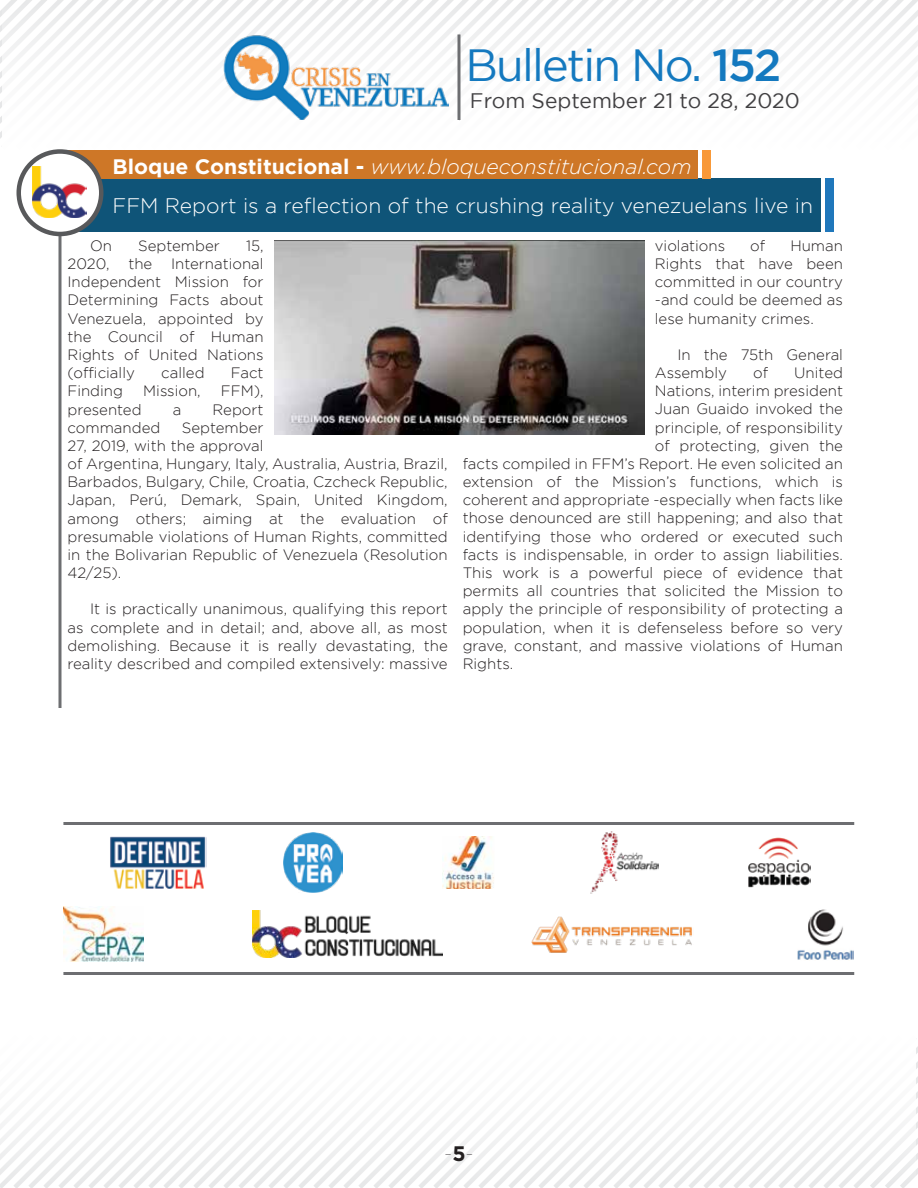
<style>
.page{position:relative;width:918px;height:1188px;background:#fff}
.page>*{position:absolute;margin:0;border:0;box-sizing:border-box;transform-origin:0 0}
.t1{font:45px "Gotham";letter-spacing:-.04em;color:#1479bf}
.t2{font:300 21px "Gotham";color:#fff}
.t3{font:italic 300 21px "Gotham";color:#fff}
.t4{font:21px "Gotham";color:#414042}
.t5{font:100 21px "Gotham";color:#231f20}
.t6{font:300 15px/18.1px "Gotham";color:#231f20;text-align:justify}
.s1{font-weight:500}
.s2{font-weight:700;font-style:normal}
.s3{font-weight:700}
</style>
<div class="page">
<div style="left:2px;top:0;width:916px;height:176px;background:linear-gradient(to bottom,#f6f7f7,#fff)"></div>
<img style="left:222px;top:34px;width:226px;height:86px">
<hr style="left:458px;top:34px;width:2px;height:86px;background:#6d6e71">
<div style="left:0;top:1009px;width:916px;height:179px;background:linear-gradient(to bottom,#fff,#f6f6f6)"></div>
<div style="left:60px;top:178px;width:760px;height:54px;background:#0f5478"></div>
<div style="left:825px;top:178px;width:9px;height:54px;background:#1f77bb"></div>
<div style="left:60px;top:150px;width:638px;height:28px;background:#ce7727"></div>
<div style="left:702px;top:150px;width:9px;height:28px;background:#f89939"></div>
<img style="left:274px;top:240px;width:370px;height:195px">
<svg style="left:58px;top:236px;width:4px;height:472px;background:#909193"></svg>
<svg style="left:19px;top:152px;width:82px;height:82px"></svg>
<div style="left:16px;top:149px;width:88px;height:87px;border:4px solid #58595b;border-radius:50%"></div>
<img style="left:33px;top:167px;width:54px;height:51px">
<img style="left:442px;top:836px;width:52px;height:53px">
<img style="left:531px;top:916px;width:161px;height:37px">
<img style="left:797px;top:909px;width:57px;height:51px">
<img style="left:63px;top:906px;width:80px;height:56px">
<img style="left:590px;top:831px;width:68px;height:63px">
<img style="left:110px;top:836px;width:97px;height:53px">
<img style="left:748px;top:838px;width:63px;height:50px">
<hr style="left:63px;top:822px;width:791px;height:3px;background:#6d6e71">
<hr style="left:63px;top:972px;width:791px;height:3px;background:#6d6e71">
<img style="left:284px;top:833px;width:58px;height:60px">
<img style="left:252px;top:911px;width:190px;height:47px">
<h1 class="t1" style="left:465px;top:40px;width:317px">Bulletin No. <span class="s1">152</span></h1>
<h2 class="t4" style="left:470px;top:89px;width:331px">From September 21 to 28, 2020</h2>
<h2 class="t3" style="left:112px;top:155px;width:580px"><span class="s2">Bloque Constitucional -</span> www.bloqueconstitucional.com</h2>
<h2 class="t2" style="left:112px;top:194px;width:702px">FFM Report is a reflection of the crushing reality venezuelans live in</h2>
<p class="t6" style="left:90px;top:236px;width:23px">On</p>
<p class="t6" style="left:138px;top:236px;width:83px">September</p>
<p class="t6" style="left:246px;top:236px;width:19px">15,</p>
<p class="t6" style="left:68px;top:255px;width:43px">2020,</p>
<p class="t6" style="left:128px;top:255px;width:25px">the</p>
<p class="t6" style="left:68px;top:255px;width:198px;text-indent:104px">International Independent Mission for Determining Facts about Venezuela, appointed by the Council of Human Rights of United Nations (officially</p>
<p class="t6" style="left:161px;top:364px;width:45px">called</p>
<p class="t6" style="left:231px;top:364px;width:34px">Fact</p>
<p class="t6" style="left:68px;top:382px;width:57px">Finding</p>
<p class="t6" style="left:143px;top:382px;width:59px">Mission,</p>
<p class="t6" style="left:221px;top:382px;width:44px">FFM),</p>
<p class="t6" style="left:68px;top:400px;width:76px">presented</p>
<p class="t6" style="left:173px;top:400px;width:10px">a</p>
<p class="t6" style="left:213px;top:400px;width:52px">Report</p>
<p class="t6" style="left:68px;top:418px;width:94px">commanded</p>
<p class="t6" style="left:68px;top:418px;width:382px;text-align:left;text-indent:114px">September<br>27, 2019, with the approval<br>of Argentina, Hungary, Italy, Australia, Austria, Brazil, Barbados, Bulgary, Chile, Croatia, Czcheck Republic, Japan, Perú, Demark, Spain, United Kingdom, among others; aiming at the evaluation of presumable violations of Human Rights, committed in the Bolivarian Republic of Venezuela (Resolution 42/25).</p>
<p class="t6" style="left:68px;top:600px;width:382px;text-indent:22px">It is practically unanimous, qualifying this report as complete and in detail; and, above all, as most demolishing. Because it is really devastating, the reality described and compiled extensively: massive</p>
<p class="t6" style="left:655px;top:236px;width:72px">violations</p>
<p class="t6" style="left:750px;top:236px;width:17px">of</p>
<p class="t6" style="left:655px;top:236px;width:190px;text-indent:135px">Human Rights that have been committed in our country -and could be deemed as lese humanity crimes.</p>
<p class="t6" style="left:655px;top:345px;width:190px;text-indent:22px">In the 75th General<br>Assembly</p>
<p class="t6" style="left:753px;top:363px;width:17px">of</p>
<p class="t6" style="left:794px;top:363px;width:50px">United</p>
<p class="t6" style="left:655px;top:382px;width:190px">Nations, interim president</p>
<p class="t6" style="left:655px;top:400px;width:190px">Juan Guaido invoked the</p>
<p class="t6" style="left:655px;top:418px;width:190px">principle, of responsibility</p>
<p class="t6" style="left:655px;top:436px;width:190px">of protecting, given the</p>
<p class="t6" style="left:463px;top:454px;width:382px">facts compiled in FFM’s Report. He even solicited an</p>
<p class="t6" style="left:463px;top:473px;width:382px">extension of the Mission’s functions, which is</p>
<p class="t6" style="left:463px;top:491px;width:382px">coherent and appropriate -especially when facts like</p>
<p class="t6" style="left:463px;top:509px;width:382px">those denounced are still happening; and also that</p>
<p class="t6" style="left:463px;top:527px;width:382px">identifying those who ordered or executed such</p>
<p class="t6" style="left:463px;top:545px;width:382px">facts is indispensable, in order to assign liabilities.</p>
<p class="t6" style="left:463px;top:563px;width:382px">This work is a powerful piece of evidence that</p>
<p class="t6" style="left:463px;top:582px;width:382px">permits all countries that solicited the Mission to</p>
<p class="t6" style="left:463px;top:600px;width:382px">apply the principle of responsibility of protecting a</p>
<p class="t6" style="left:463px;top:618px;width:382px">population, when it is defenseless before so very</p>
<p class="t6" style="left:463px;top:636px;width:382px">grave, constant, and massive violations of Human</p>
<p class="t6" style="left:463px;top:654px;width:52px">Rights.</p>
<h2 class="t5" style="left:444px;top:1140px;width:31px">-<span class="s3">5</span>-</h2>
</div>
